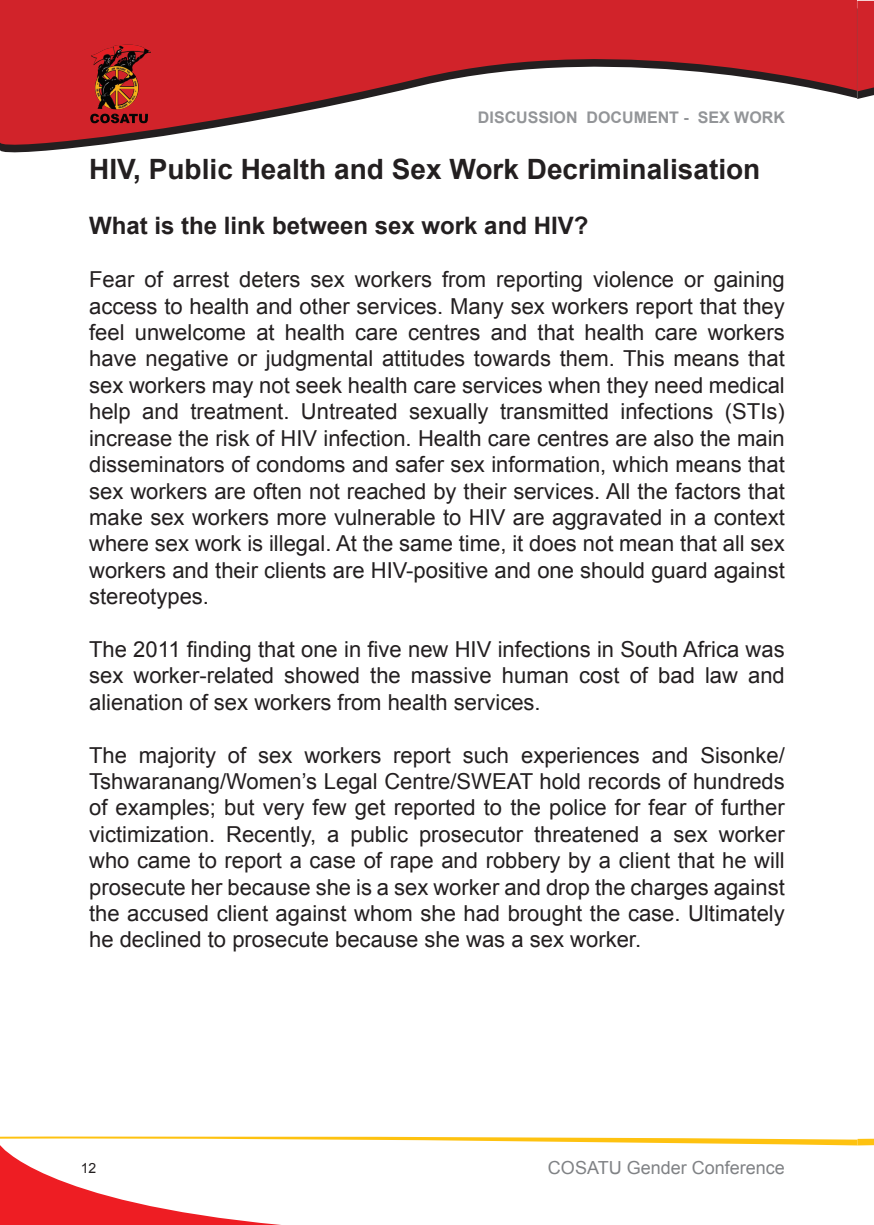
<style>
.page{position:relative;width:874px;height:1225px;background:#fff}
.page>*{position:absolute;margin:0;border:0;box-sizing:border-box;transform-origin:0 0}
.t1{font:700 28px "Arial";color:#231f20}
.t2{font:700 24px "Arial";color:#231f20}
.Default{font:22px/26.4px "Arial";color:#231f20;text-align:justify}
.t3{font:18px "Arial";color:#808285}
.t4{font:700 16px "Arial";color:#939598}
.t5{font:14px "Arial";color:#231f20}
</style>
<div class="page">
<svg style="left:0;top:1136px;width:873px;height:89px"></svg>
<svg style="left:0;top:0;width:856px;height:153px;fill:#d1232a"></svg>
<svg style="left:856px;top:1px;width:17px;height:98px;background:#c2272e"></svg>
<img style="left:91px;top:45px;width:60px;height:65px">
<p class="t4" style="left:477px;top:107px;width:308px">DISCUSSION DOCUMENT - SEX WORK</p>
<p class="t1" style="left:89px;top:151px;width:672px">HIV, Public Health and Sex Work Decriminalisation</p>
<p class="t2" style="left:89px;top:210px;width:500px">What is the link between sex work and HIV?</p>
<p class="Default" style="left:89px;top:266px;width:697px">Fear of arrest deters sex workers from reporting violence or gaining access to health and other services. Many sex workers report that they feel unwelcome at health care centres and that health care workers have negative or judgmental attitudes towards them. This means that sex workers may not seek health care services when they need medical help and treatment. Untreated sexually transmitted infections (STIs) increase the risk of HIV infection. Health care centres are also the main disseminators of condoms and safer sex information, which means that sex workers are often not reached by their services. All the factors that make sex workers more vulnerable to HIV are aggravated in a context where sex work is illegal. At the same time, it does not mean that all sex workers and their clients are HIV-positive and one should guard against stereotypes.</p>
<p class="Default" style="left:89px;top:636px;width:697px">The 2011 finding that one in five new HIV infections in South Africa was sex worker-related showed the massive human cost of bad law and alienation of sex workers from health services.</p>
<p class="Default" style="left:89px;top:742px;width:697px">The majority of sex workers report such experiences and Sisonke/ Tshwaranang/Women’s Legal Centre/SWEAT hold records of hundreds of examples; but very few get reported to the police for fear of further victimization. Recently, a public prosecutor threatened a sex worker who came to report a case of rape and robbery by a client that he will prosecute her because she is a sex worker and drop the charges against the accused client against whom she had brought the case. Ultimately he declined to prosecute because she was a sex worker.</p>
<p class="t5" style="left:81px;top:1158px;width:17px">12</p>
<p class="t3" style="left:547px;top:1156px;width:238px">COSATU Gender Conference</p>
</div>
